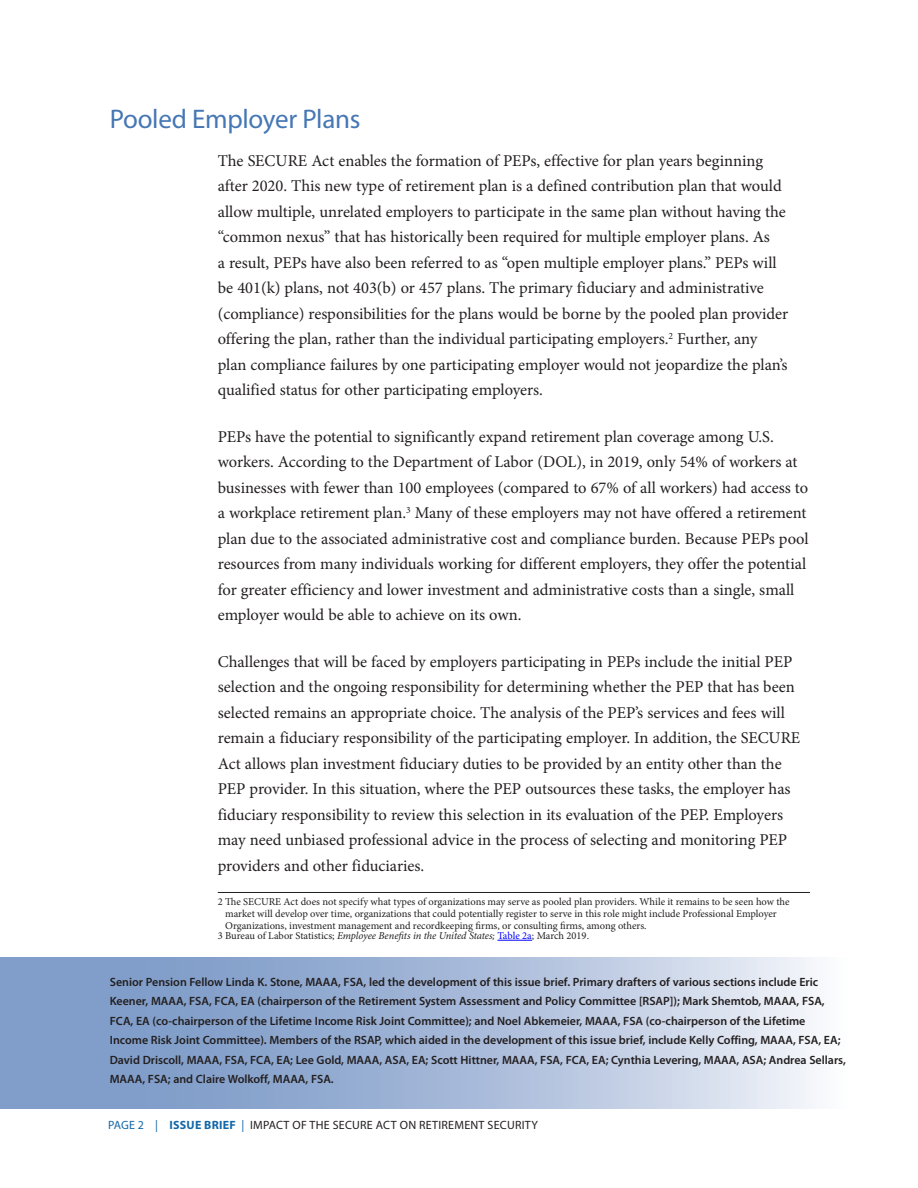
<style>
.page{position:relative;width:918px;height:1188px;background:#fff}
.page>*{position:absolute;margin:0;border:0;box-sizing:border-box;transform-origin:0 0}
.Sub_1_Blueheads{font:27px "Myriad Pro";letter-spacing:-.01em;color:#4677b5}
.text{font:16.5px/25.5px "Minion Pro";color:#231f20}
.Committee_names{font:600 12px/19.5px "Myriad Pro";color:#231f20}
.t1{font:12px "Myriad Pro";letter-spacing:.02em;color:#231f20}
.footnote_with_rule_a{font:10.5px/12px "Minion Pro";color:#231f20}
.footnote{font:10.5px "Minion Pro";letter-spacing:-.005em;color:#231f20}
.s1{font-style:italic}
.s2{color:#00f}
.s3{color:#1367a8}
.s4{font-weight:700;color:#1367a8}
</style>
<div class="page">
<svg style="left:0;top:958px;width:814px;height:151px;background:#a6b9d9"></svg>
<hr style="left:218px;top:892px;width:592px;height:1px;background:#231f20">
<hr style="left:497px;top:940px;width:35px;height:1px;background:#00f">
<p class="Sub_1_Blueheads" style="left:110px;top:103px;width:252px">Pooled Employer Plans</p>
<p class="text" style="left:218px;top:148px;width:572px">The SECURE Act enables the formation of PEPs, effective for plan years beginning after 2020. This new type of retirement plan is a defined contribution plan that would allow multiple, unrelated employers to participate in the same plan without having the “common nexus” that has historically been required for multiple employer plans. As<br>a result, PEPs have also been referred to as “open multiple employer plans.” PEPs will be 401(k) plans, not 403(b) or 457 plans. The primary fiduciary and administrative (compliance) responsibilities for the plans would be borne by the pooled plan provider offering the plan, rather than the individual participating employers.<sup>2</sup> Further, any plan compliance failures by one participating employer would not jeopardize the plan’s qualified status for other participating employers.</p>
<p class="text" style="left:218px;top:424px;width:592px">PEPs have the potential to significantly expand retirement plan coverage among U.S. workers. According to the Department of Labor (DOL), in 2019, only 54% of workers at businesses with fewer than 100 employees (compared to 67% of all workers) had access to a workplace retirement plan.<sup>3</sup> Many of these employers may not have offered a retirement plan due to the associated administrative cost and compliance burden. Because PEPs pool resources from many individuals working for different employers, they offer the potential for greater efficiency and lower investment and administrative costs than a single, small employer would be able to achieve on its own.</p>
<p class="text" style="left:218px;top:649px;width:584px">Challenges that will be faced by employers participating in PEPs include the initial PEP selection and the ongoing responsibility for determining whether the PEP that has been selected remains an appropriate choice. The analysis of the PEP’s services and fees will remain a fiduciary responsibility of the participating employer. In addition, the SECURE Act allows plan investment fiduciary duties to be provided by an entity other than the PEP provider. In this situation, where the PEP outsources these tasks, the employer has fiduciary responsibility to review this selection in its evaluation of the PEP. Employers may need unbiased professional advice in the process of selecting and monitoring PEP providers and other fiduciaries.</p>
<p class="footnote_with_rule_a" style="left:225px;top:895px;width:566px;text-indent:-7px">2 The SECURE Act does not specify what types of organizations may serve as pooled plan providers. While it remains to be seen how the market will develop over time, organizations that could potentially register to serve in this role might include Professional Employer<br>Organizations, investment management and recordkeeping firms, or consulting firms, among others.</p>
<p class="footnote" style="left:218px;top:929px;width:373px">3 Bureau of Labor Statistics; <span class="s1">Employee Benefits in the United States;</span> <span class="s2">Table 2a</span>; March 2019.</p>
<p class="Committee_names" style="left:110px;top:972px;width:738px">Senior Pension Fellow Linda K. Stone, MAAA, FSA, led the development of this issue brief. Primary drafters of various sections include Eric Keener, MAAA, FSA, FCA, EA (chairperson of the Retirement System Assessment and Policy Committee [RSAP]); Mark Shemtob, MAAA, FSA, FCA, EA (co-chairperson of the Lifetime Income Risk Joint Committee); and Noel Abkemeier, MAAA, FSA (co-chairperson of the Lifetime Income Risk Joint Committee). Members of the RSAP, which aided in the development of this issue brief, include Kelly Coffing, MAAA, FSA, EA; David Driscoll, MAAA, FSA, FCA, EA; Lee Gold, MAAA, ASA, EA; Scott Hittner, MAAA, FSA, FCA, EA; Cynthia Levering, MAAA, ASA; Andrea Sellars, MAAA, FSA; and Claire Wolkoff, MAAA, FSA.</p>
<p class="t1" style="left:108px;top:1118px;width:431px"><span class="s3">PAGE 2 |</span> <span class="s4">ISSUE BRIEF</span> <span class="s3">|</span> IMPACT OF THE SECURE ACT ON RETIREMENT SECURITY</p>
</div>
